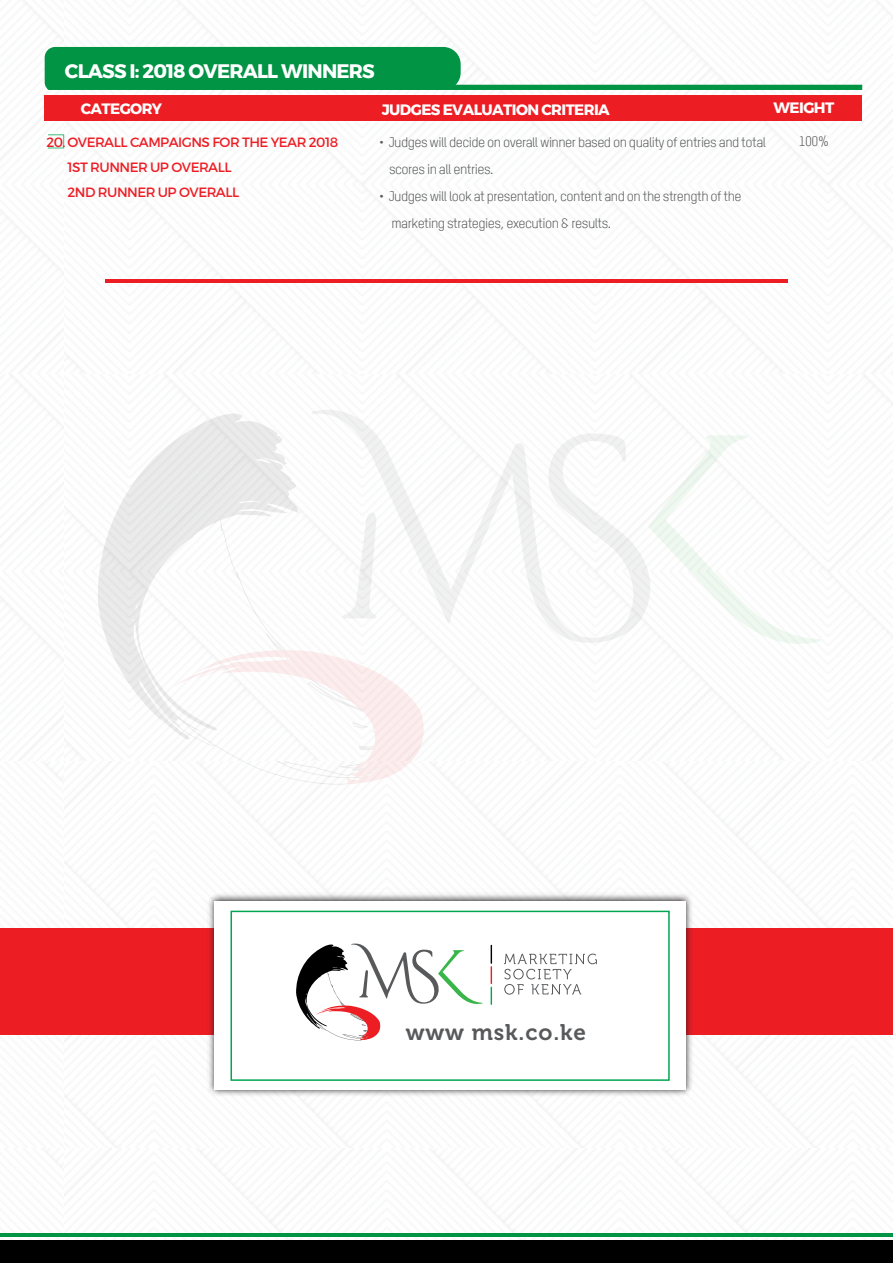
<style>
.page{position:relative;width:893px;height:1263px;background:#fff}
.page>*{position:absolute;margin:0;border:0;box-sizing:border-box;transform-origin:0 0}
.t1{font:22.5px "Museo 700";letter-spacing:.04em;color:#58595b}
.t2{font:700 19.5px "Montserrat";letter-spacing:-.04em;color:#fff}
.t3{font:700 15px "Montserrat";letter-spacing:-.04em;color:#fff}
.t4{font:13.5px/27px "TSTARPROW00";letter-spacing:-.04em;color:#58595b}
.t5{font:13.5px/25.2px "Montserrat";letter-spacing:-.04em;color:#ed1d24}
</style>
<div class="page">
<img style="left:0;top:2px;width:893px;height:1239px">
<div style="left:45px;top:95px;width:817px;height:26px;background:#ed1d24"></div>
<hr style="left:105px;top:279px;width:683px;height:4px;background:#ed1d24">
<svg style="left:45px;top:47px;width:817px;height:43px"></svg>
<div style="left:0;top:928px;width:893px;height:106px;background:#ed1d24"></div>
<img style="left:160px;top:846px;width:580px;height:297px">
<div style="left:215px;top:901px;width:471px;height:189px;background:#fff"></div>
<div style="left:230px;top:911px;width:440px;height:170px;background:#fff;border:2px solid #00a651"></div>
<svg style="left:504px;top:953px;width:93px;height:42px"></svg>
<svg style="left:491px;top:945px;width:1px;height:60px"></svg>
<svg style="left:296px;top:943px;width:187px;height:97px"></svg>
<svg style="left:48px;top:134px;width:16px;height:14px"></svg>
<div style="left:0;top:1241px;width:893px;height:22px;background:#000"></div>
<hr style="left:0;top:1233px;width:893px;height:4px;background:#009444">
<svg style="left:311px;top:410px;width:361px;height:233px"></svg>
<svg style="left:648px;top:435px;width:173px;height:215px"></svg>
<svg style="left:123px;top:487px;width:286px;height:298px"></svg>
<svg style="left:173px;top:650px;width:251px;height:134px"></svg>
<svg style="left:98px;top:413px;width:200px;height:334px"></svg>
<h2 class="t2" style="left:65px;top:55px;width:311px">CLASS I: 2018 OVERALL WINNERS</h2>
<p class="t3" style="left:81px;top:97px;width:83px">CATEGORY</p>
<p class="t3" style="left:382px;top:98px;width:230px">JUDGES EVALUATION CRITERIA</p>
<p class="t3" style="left:773px;top:95px;width:62px">WEIGHT</p>
<p class="t4" style="left:389px;top:128px;width:379px;text-indent:-10px">• Judges will decide on overall winner based on quality of entries and total scores in all entries.</p>
<p class="t4" style="left:392px;top:182px;width:352px;text-indent:-12px">• Judges will look at presentation, content and on the strength of the marketing strategies, execution &amp; results.</p>
<p class="t5" style="left:46px;top:129px;width:293px">20. OVERALL CAMPAIGNS FOR THE YEAR 2018</p>
<p class="t4" style="left:799px;top:127px;width:32px">100%</p>
<p class="t5" style="left:68px;top:155px;width:173px">1ST RUNNER UP OVERALL<br>2ND RUNNER UP OVERALL</p>
<h1 class="t1" style="left:406px;top:1020px;width:182px">www msk.co.ke</h1>
</div>
